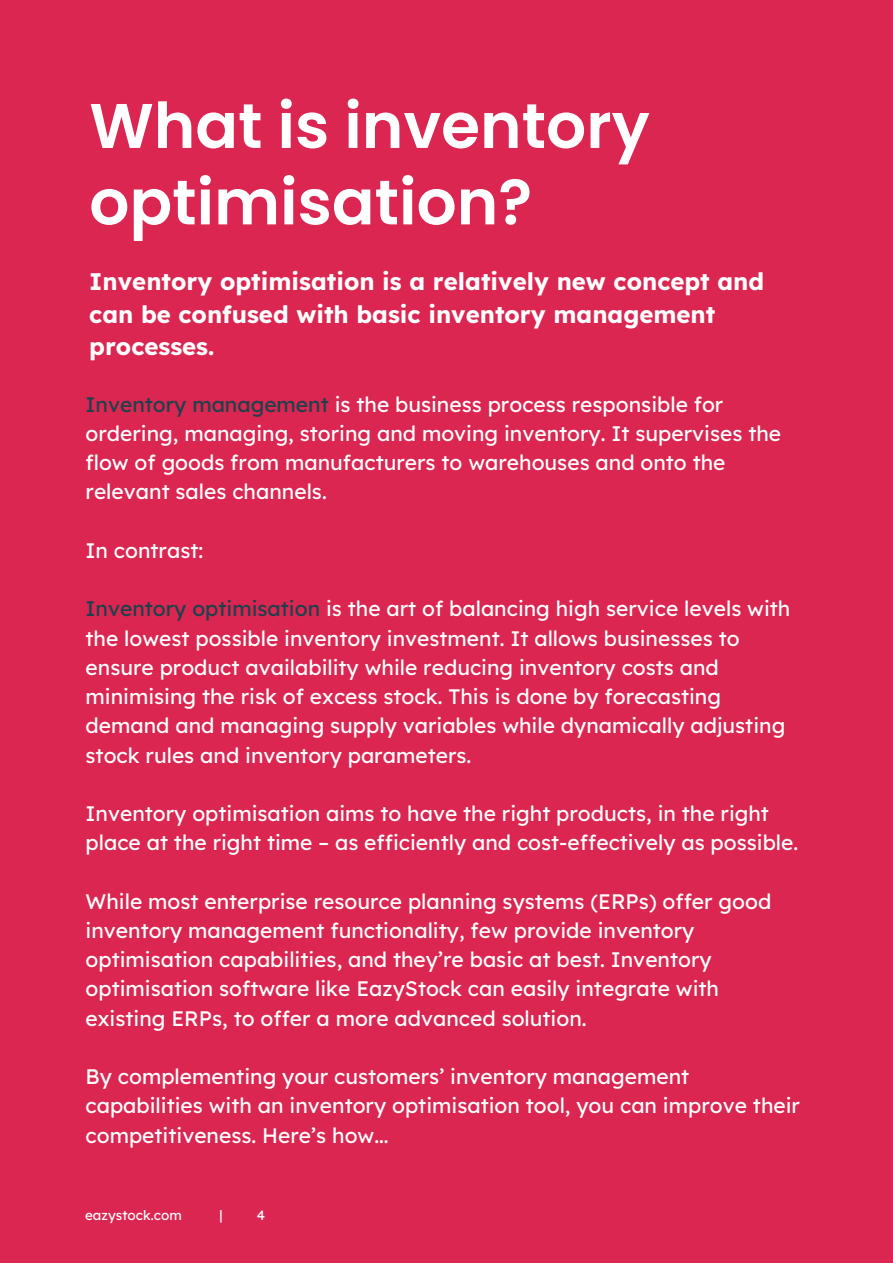
<style>
.page{position:relative;width:893px;height:1264px;background:#fff}
.page>*{position:absolute;margin:0;border:0;box-sizing:border-box;transform-origin:0 0}
.t1{font:600 63px/76.5px "Poppins";color:#fff}
.t2{font:700 24px/32.5px "Lexend";color:#fff}
.t3{font:21px/29.2px "Lexend";color:#fff}
.t4{font:13.5px "Lexend";color:#fff}
.s1{color:#1a424c}
</style>
<div class="page">
<div style="left:0;top:0;width:892px;height:1262px;background:#da2651"></div>
<p class="t1" style="left:89px;top:88px;width:562px">What is inventory optimisation?</p>
<p class="t2" style="left:89px;top:265px;width:676px">Inventory optimisation is a relatively new concept and can be confused with basic inventory management processes.</p>
<p class="t3" style="left:86px;top:389px;width:697px"><span class="s1">Inventory management</span> is the business process responsible for ordering, managing, storing and moving inventory. It supervises the flow of goods from manufacturers to warehouses and onto the relevant sales channels.</p>
<p class="t3" style="left:86px;top:535px;width:119px">In contrast:</p>
<p class="t3" style="left:86px;top:594px;width:706px"><span class="s1">Inventory optimisation</span> is the art of balancing high service levels with the lowest possible inventory investment. It allows businesses to ensure product availability while reducing inventory costs and minimising the risk of excess stock. This is done by forecasting demand and managing supply variables while dynamically adjusting stock rules and inventory parameters.</p>
<p class="t3" style="left:86px;top:798px;width:714px">Inventory optimisation aims to have the right products, in the right place at the right time – as efficiently and cost-effectively as possible.</p>
<p class="t3" style="left:86px;top:886px;width:687px">While most enterprise resource planning systems (ERPs) offer good inventory management functionality, few provide inventory optimisation capabilities, and they’re basic at best. Inventory optimisation software like EazyStock can easily integrate with existing ERPs, to offer a more advanced solution.</p>
<p class="t3" style="left:86px;top:1061px;width:716px">By complementing your customers’ inventory management capabilities with an inventory optimisation tool, you can improve their competitiveness. Here’s how...</p>
<p class="t4" style="left:85px;top:1205px;width:98px">eazystock.com</p>
<p class="t4" style="left:219px;top:1205px;width:5px">|</p>
<p class="t4" style="left:257px;top:1205px;width:10px">4</p>
</div>
